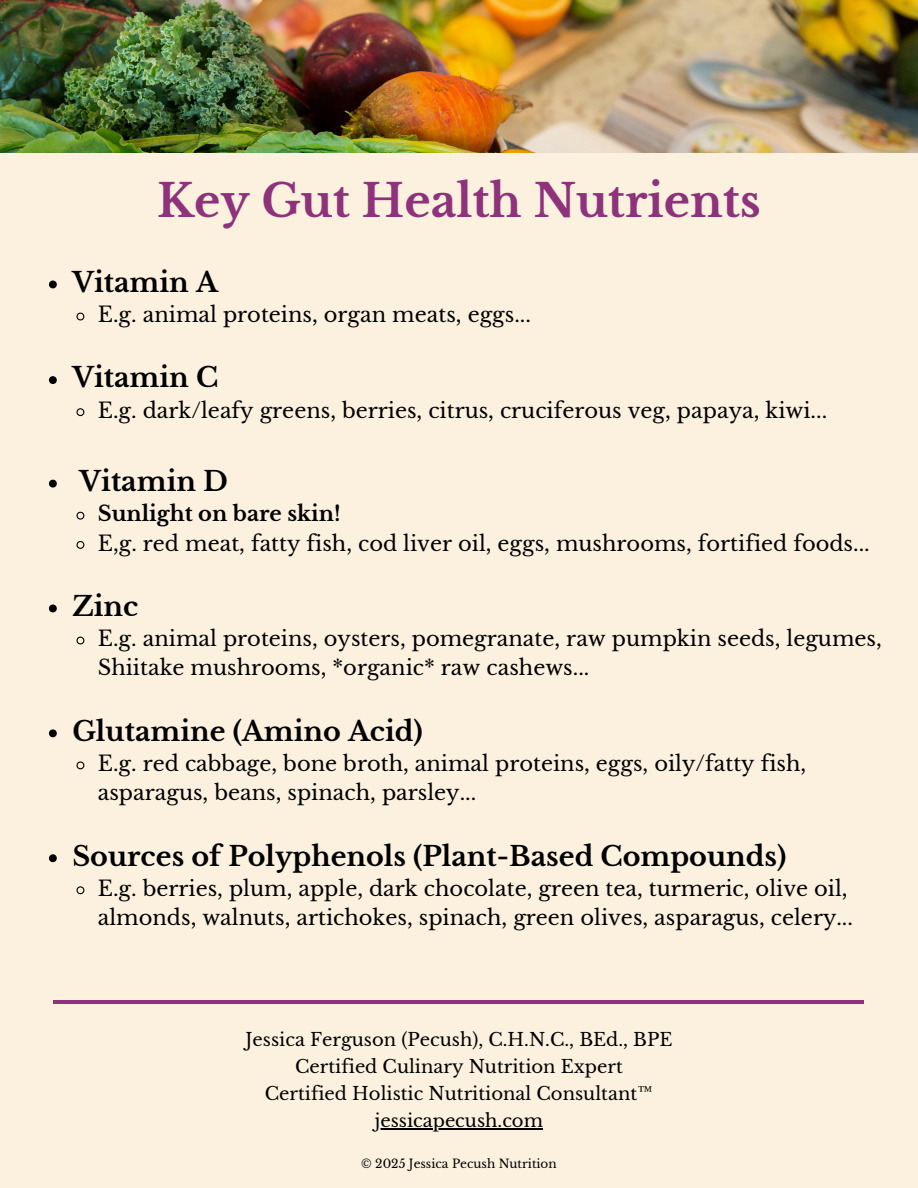
<style>
.page{position:relative;width:918px;height:1188px;background:#fbf1de}
.page>*{position:absolute;margin:0;border:0;box-sizing:border-box;transform-origin:0 0}
.t1{font:700 45px "Libre Baskerville";color:#8d327b}
.t2{font:700 27px "Libre Baskerville";color:#000}
.t3{font:21px/29.2px "Libre Baskerville";color:#000}
.t4{font:700 21px "Libre Baskerville";color:#000}
.t5{font:18px/27px "Libre Baskerville";color:#000;text-align:center}
.t6{font:12px "Libre Baskerville";color:#000}
</style>
<div class="page">
<img style="left:0;top:0;width:918px;height:152px">
<hr style="left:53px;top:1000px;width:811px;height:4px;background:#8d327b">
<hr style="left:375px;top:1128px;width:168px;height:1px;background:#000">
<svg style="left:49px;top:281px;width:8px;height:7px"></svg>
<svg style="left:76px;top:312px;width:9px;height:9px"></svg>
<svg style="left:49px;top:376px;width:8px;height:8px"></svg>
<svg style="left:76px;top:408px;width:9px;height:9px"></svg>
<svg style="left:49px;top:480px;width:8px;height:8px"></svg>
<svg style="left:76px;top:511px;width:9px;height:9px"></svg>
<svg style="left:76px;top:541px;width:9px;height:8px"></svg>
<svg style="left:49px;top:605px;width:8px;height:7px"></svg>
<svg style="left:76px;top:636px;width:9px;height:9px"></svg>
<svg style="left:49px;top:729px;width:8px;height:8px"></svg>
<svg style="left:76px;top:761px;width:9px;height:9px"></svg>
<svg style="left:49px;top:854px;width:8px;height:8px"></svg>
<svg style="left:76px;top:886px;width:9px;height:9px"></svg>
<p class="t1" style="left:157px;top:174px;width:605px">Key Gut Health Nutrients</p>
<p class="t2" style="left:72px;top:266px;width:147px">Vitamin A</p>
<p class="t3" style="left:98px;top:300px;width:435px">E.g. animal proteins, organ meats, eggs...</p>
<p class="t2" style="left:72px;top:361px;width:147px">Vitamin C</p>
<p class="t3" style="left:98px;top:396px;width:731px">E.g. dark/leafy greens, berries, citrus, cruciferous veg, papaya, kiwi...</p>
<p class="t2" style="left:80px;top:465px;width:150px">Vitamin D</p>
<p class="t4" style="left:98px;top:501px;width:244px">Sunlight on bare skin!</p>
<p class="t3" style="left:98px;top:529px;width:774px">E,g. red meat, fatty fish, cod liver oil, eggs, mushrooms, fortified foods...</p>
<p class="t2" style="left:72px;top:590px;width:68px">Zinc</p>
<p class="t3" style="left:98px;top:624px;width:786px">E.g. animal proteins, oysters, pomegranate, raw pumpkin seeds, legumes,<br>Shiitake mushrooms, *organic* raw cashews...</p>
<p class="t2" style="left:72px;top:714px;width:352px">Glutamine (Amino Acid)</p>
<h2 class="t3" style="left:98px;top:749px;width:710px">E.g. red cabbage, bone broth, animal proteins, eggs, oily/fatty fish, asparagus, beans, spinach, parsley...</h2>
<p class="t2" style="left:72px;top:839px;width:716px">Sources of Polyphenols (Plant-Based Compounds)</p>
<h4 class="t3" style="left:98px;top:874px;width:757px">E.g. berries, plum, apple, dark chocolate, green tea, turmeric, olive oil, almonds, walnuts, artichokes, spinach, green olives, asparagus, celery...</h4>
<h1 class="t5" style="left:245px;top:1026px;width:428px">Jessica Ferguson (Pecush), C.H.N.C., BEd., BPE<br>Certified Culinary Nutrition Expert<br>Certified Holistic Nutritional Consultant™</h1>
<p class="t5" style="left:375px;top:1107px;width:170px">jessicapecush.com</p>
<p class="t6" style="left:361px;top:1156px;width:197px">© 2025 Jessica Pecush Nutrition</p>
</div>
